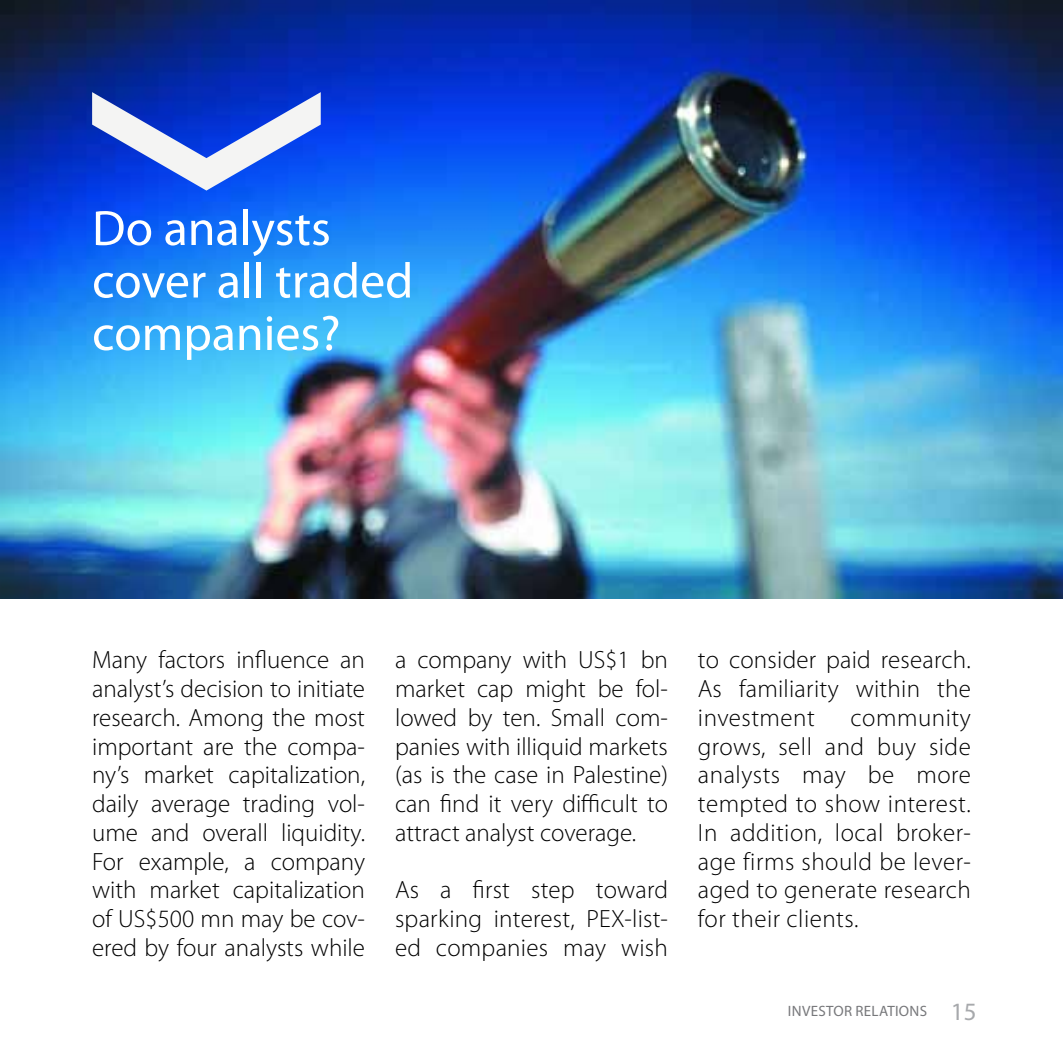
<style>
.page{position:relative;width:1063px;height:1063px;background:#fff}
.page>*{position:absolute;margin:0;border:0;box-sizing:border-box;transform-origin:0 0}
.t1{font:50px/52.5px "Myriad Pro";color:#fff}
.t2{font:300 25px/28.8px "Myriad Pro";letter-spacing:.01em;color:#000;text-align:justify}
.t3{font:15px "Myriad Pro";letter-spacing:.02em;color:#77787b}
.s1{font-size:25px;color:#a7a9ac}
</style>
<div class="page">
<img style="left:0;top:0;width:1063px;height:599px">
<svg style="left:92px;top:92px;width:229px;height:99px"></svg>
<h1 class="t1" style="left:92px;top:203px;width:323px">Do analysts cover all traded companies?</h1>
<p class="t2" style="left:92px;top:646px;width:274px">Many factors influence an analyst’s decision to initiate research. Among the most important are the compa&shy;ny’s market capitalization, daily average trading vol&shy;ume and overall liquidity.<br>For example, a company with market capitalization of US$500 mn may be cov&shy;ered by four analysts while</p>
<p class="t2" style="left:395px;top:646px;width:274px">a company with US$1 bn market cap might be fol&shy;lowed by ten. Small com&shy;panies with illiquid markets (as is the case in Palestine) can find it very difficult to attract analyst coverage.</p>
<p class="t2" style="left:395px;top:876px;width:274px">As a first step toward sparking interest, PEX-list&shy;ed companies may wish</p>
<p class="t2" style="left:698px;top:646px;width:274px">to consider paid research.<br>As familiarity within the investment</p>
<p class="t2" style="left:698px;top:704px;width:274px;text-indent:153px">community grows, sell and buy side analysts may be more tempted to show interest.<br>In addition, local broker&shy;age firms should be lever&shy;aged to generate research for their clients.</p>
<p class="t3" style="left:788px;top:1003px;width:190px">Investor Relations <span class="s1">15</span></p>
</div>
